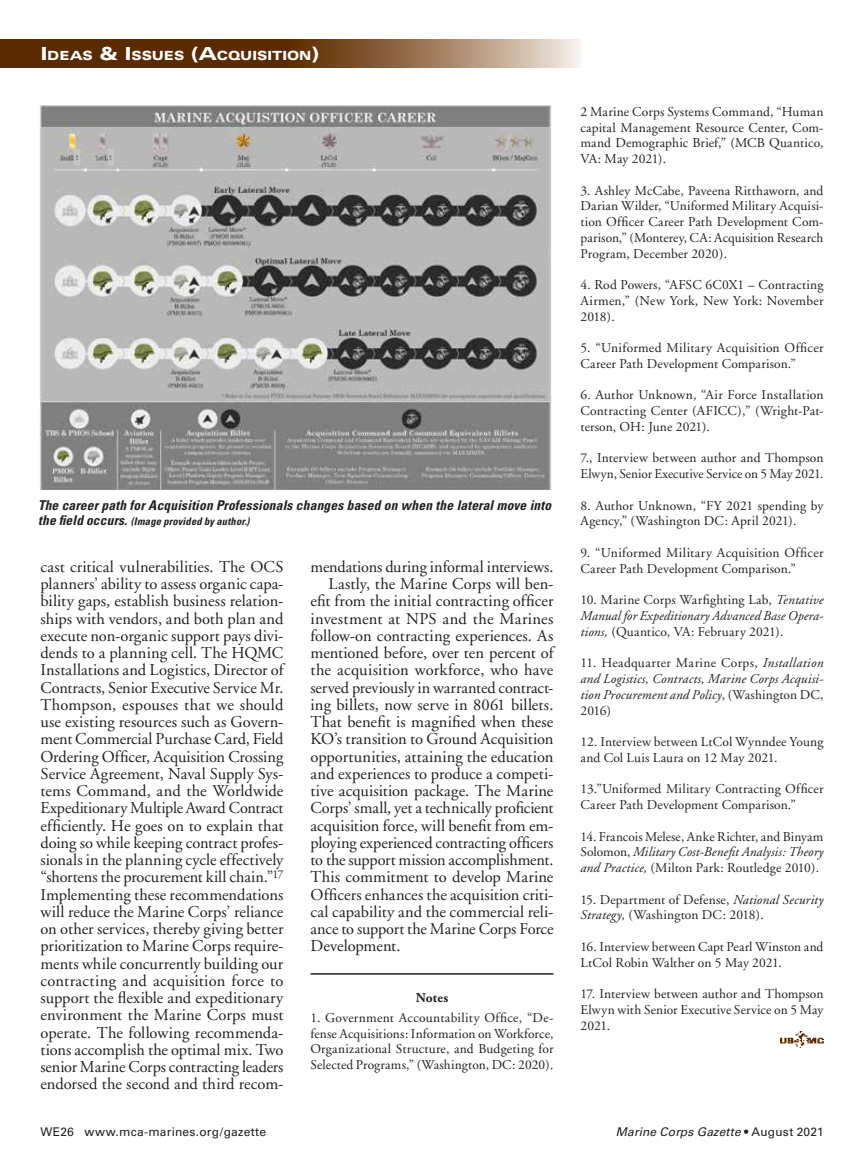
<style>
.page{position:relative;width:864px;height:1175px;background:#fff}
.page>*{position:absolute;margin:0;border:0;box-sizing:border-box;transform-origin:0 0}
.t1{font:16.5px/17.2px "Adobe Garamond";color:#231f20;text-align:justify}
.t2{font:13.5px/15.8px "Adobe Garamond";letter-spacing:.01em;color:#231f20;text-align:justify}
.t3{font:italic 13.5px/15.8px "Adobe Garamond";letter-spacing:.01em;color:#231f20;text-align:justify}
.t4{font:italic 700 condensed 13.5px "Univers";letter-spacing:.01em;color:#231f20}
.t5{font:700 13.5px "Adobe Garamond";letter-spacing:.005em;color:#231f20}
.t6{font:900 expanded 12.6px "Univers";color:#fff}
.t7{font:12px "Univers";letter-spacing:.02em;color:#231f20}
.t8{font:italic 12px "Univers";letter-spacing:.015em;color:#231f20}
.t9{font:italic 700 condensed 10.5px "Univers";letter-spacing:.02em;color:#231f20}
.t10{font:8.55px "Calibri";color:#6d6f71}
.s1{font-size:18px}
.s2{font-size:13.5px}
.s3{font-style:italic}
.s4{font-style:normal}
</style>
<div class="page">
<svg style="left:0;top:40px;width:580px;height:28px;background:#7f5632"></svg>
<hr style="left:310px;top:973px;width:244px;height:1px;background:#231f20">
<img style="left:40px;top:106px;width:512px;height:384px">
<div style="left:75px;top:150px;width:5px;height:15px;background:#c4c6c8"></div>
<div style="left:108px;top:150px;width:5px;height:15px;background:#c4c6c8"></div>
<img style="left:781px;top:1031px;width:43px;height:16px">
<p class="t6" style="left:41px;top:48px;width:280px"><span class="s1">I</span>DEAS <span class="s1">&amp; I</span>SSUES <span class="s1">(A</span>CQUISITION<span class="s1">)</span></p>
<p class="t10" style="left:76px;top:151px;width:4px">t</p>
<p class="t10" style="left:109px;top:151px;width:4px">t</p>
<p class="t4" style="left:38px;top:496px;width:514px">The career path for Acquisition Professionals changes based on when the lateral move into</p>
<p class="t9" style="left:38px;top:514px;width:213px"><span class="s2">the field occurs.</span> (Image provided by author.)</p>
<p class="t1" style="left:40px;top:558px;width:245px">cast critical vulnerabilities. The OCS planners’ ability to assess organic capa&shy;bility gaps, establish business relation&shy;ships with vendors, and both plan and execute non-organic support pays divi&shy;dends to a planning cell. The HQMC Installations and Logistics, Director of Contracts, Senior Executive Service Mr.<br>Thompson, espouses that we should use existing resources such as Govern&shy;ment Commercial Purchase Card, Field Ordering Officer, Acquisition Crossing Service Agreement, Naval Supply Sys&shy;tems Command, and the Worldwide Expeditionary Multiple Award Contract efficiently. He goes on to explain that doing so while keeping contract profes&shy;sionals in the planning cycle effectively “shortens the procurement kill chain.”<sup>17<br></sup>Implementing these recommendations will reduce the Marine Corps’ reliance on other services, thereby giving better prioritization to Marine Corps require&shy;ments while concurrently building our contracting and acquisition force to support the flexible and expeditionary environment the Marine Corps must operate. The following recommenda&shy;tions accomplish the optimal mix. Two senior Marine Corps contracting leaders endorsed the second and third recom-</p>
<p class="t1" style="left:310px;top:558px;width:245px">mendations during informal interviews.</p>
<p class="t1" style="left:329px;top:575px;width:226px">Lastly, the Marine Corps will ben-</p>
<p class="t1" style="left:310px;top:593px;width:245px">efit from the initial contracting officer</p>
<p class="t1" style="left:310px;top:610px;width:244px">investment at NPS and the Marines</p>
<p class="t1" style="left:310px;top:627px;width:245px">follow-on contracting experiences. As</p>
<p class="t1" style="left:310px;top:644px;width:245px">mentioned before, over ten percent of</p>
<p class="t1" style="left:310px;top:662px;width:244px">the acquisition workforce, who have</p>
<p class="t1" style="left:310px;top:679px;width:245px">served previously in warranted contract-</p>
<p class="t1" style="left:310px;top:696px;width:245px">ing billets, now serve in 8061 billets.</p>
<p class="t1" style="left:310px;top:713px;width:244px">That benefit is magnified when these</p>
<p class="t1" style="left:310px;top:731px;width:245px">KO’s transition to Ground Acquisition</p>
<p class="t1" style="left:310px;top:748px;width:245px">opportunities, attaining the education</p>
<p class="t1" style="left:310px;top:765px;width:244px">and experiences to produce a competi-</p>
<p class="t1" style="left:310px;top:782px;width:244px">tive acquisition package. The Marine</p>
<p class="t1" style="left:310px;top:800px;width:245px">Corps’ small, yet a technically proficient</p>
<p class="t1" style="left:310px;top:817px;width:245px">acquisition force, will benefit from em-</p>
<p class="t1" style="left:310px;top:834px;width:245px">ploying experienced contracting officers</p>
<p class="t1" style="left:310px;top:851px;width:244px">to the support mission accomplishment.</p>
<p class="t1" style="left:310px;top:869px;width:244px">This commitment to develop Marine</p>
<p class="t1" style="left:310px;top:886px;width:245px">Officers enhances the acquisition criti-</p>
<p class="t1" style="left:310px;top:903px;width:244px">cal capability and the commercial reli-</p>
<p class="t1" style="left:310px;top:920px;width:245px">ance to support the Marine Corps Force</p>
<p class="t1" style="left:310px;top:938px;width:92px">Development.</p>
<p class="t5" style="left:416px;top:990px;width:34px">Notes</p>
<p class="t2" style="left:310px;top:1010px;width:245px">1. Government Accountability Office, “De&shy;fense Acquisitions: Information on Workforce, Organizational Structure, and Budgeting for Selected Programs,” (Washington, DC: 2020).</p>
<p class="t2" style="left:580px;top:104px;width:245px">2 Marine Corps Systems Command, “Human capital Management Resource Center, Com&shy;mand Demographic Brief,” (MCB Quantico, VA: May 2021).</p>
<p class="t2" style="left:580px;top:183px;width:245px">3. Ashley McCabe, Paveena Ritthaworn, and Darian Wilder, “Uniformed Military Acquisi&shy;tion Officer Career Path Development Com&shy;parison,” (Monterey, CA: Acquisition Research Program, December 2020).</p>
<p class="t2" style="left:580px;top:277px;width:244px">4. Rod Powers, “AFSC 6C0X1 – Contracting Airmen,” (New York, New York: November 2018).</p>
<p class="t2" style="left:580px;top:340px;width:245px">5. “Uniformed Military Acquisition Officer<br>Career Path Development Comparison.”</p>
<p class="t2" style="left:580px;top:387px;width:245px">6. Author Unknown, “Air Force Installation Contracting Center (AFICC),” (Wright-Pat&shy;terson, OH: June 2021).</p>
<p class="t2" style="left:580px;top:450px;width:245px">7., Interview between author and Thompson<br>Elwyn, Senior Executive Service on 5 May 2021.</p>
<p class="t2" style="left:580px;top:498px;width:245px">8. Author Unknown, “FY 2021 spending by<br>Agency,” (Washington DC: April 2021).</p>
<p class="t2" style="left:580px;top:545px;width:244px">9. “Uniformed Military Acquisition Officer<br>Career Path Development Comparison.”</p>
<p class="t2" style="left:580px;top:592px;width:245px">10. Marine Corps Warfighting Lab, <span class="s3">Tentative Manual for Expeditionary Advanced Base Opera&shy;tions,</span> (Quantico, VA: February 2021).</p>
<p class="t3" style="left:580px;top:655px;width:245px"><span class="s4">11. Headquarter Marine Corps,</span> Installation and Logistics, Contracts, Marine Corps Acquisi&shy;tion Procurement and Policy<span class="s4">, (Washington DC, 2016)</span></p>
<p class="t2" style="left:580px;top:734px;width:245px">12. Interview between LtCol Wynndee Young and Col Luis Laura on 12 May 2021.</p>
<p class="t2" style="left:580px;top:781px;width:245px">13.”Uniformed Military Contracting Officer<br>Career Path Development Comparison.”</p>
<p class="t2" style="left:580px;top:828px;width:245px">14. Francois Melese, Anke Richter, and Binyam Solomon, <span class="s3">Military Cost-Benefit Analysis: Theory and Practice,</span> (Milton Park: Routledge 2010).</p>
<p class="t2" style="left:580px;top:891px;width:244px">15. Department of Defense, <span class="s3">National Security<br>Strategy,</span> (Washington DC: 2018).</p>
<p class="t2" style="left:580px;top:939px;width:244px">16. Interview between Capt Pearl Winston and<br>LtCol Robin Walther on 5 May 2021.</p>
<p class="t2" style="left:580px;top:986px;width:245px">17. Interview between author and Thompson Elwyn with Senior Executive Service on 5 May 2021.</p>
<p class="t7" style="left:40px;top:1124px;width:227px">WE26 www.mca-marines.org/gazette</p>
<p class="t8" style="left:616px;top:1124px;width:209px">Marine Corps Gazette <span class="s4">• August 2021</span></p>
</div>
